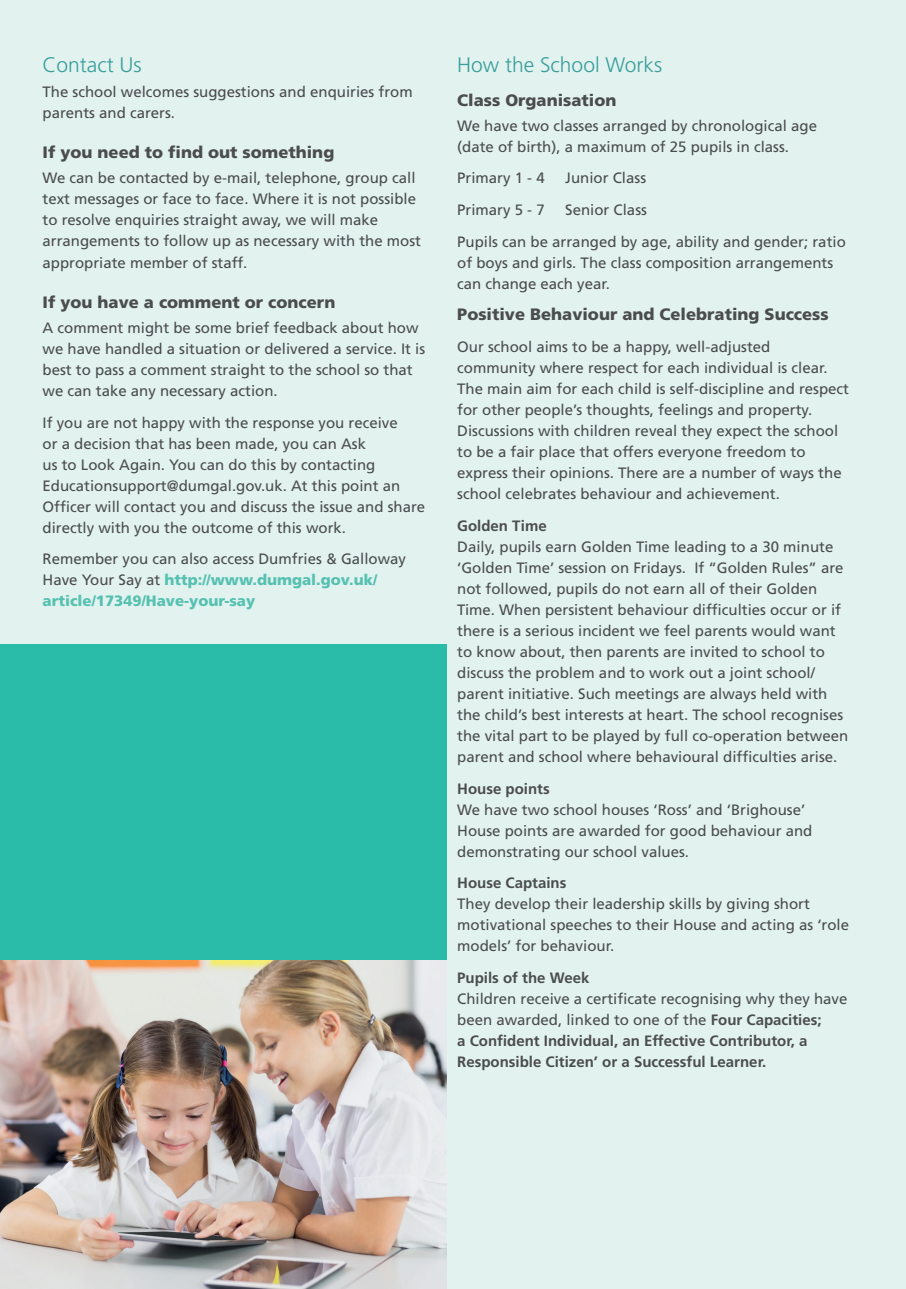
<style>
.page{position:relative;width:906px;height:1289px;background:#fff}
.page>*{position:absolute;margin:0;border:0;box-sizing:border-box;transform-origin:0 0}
.t1{font:300 21px "Frutiger";color:#389e9a}
.t2{font:900 16.5px "Frutiger";color:#4b4c4d}
.t3{font:15px/21px "Frutiger";color:#4b4c4d}
.t4{font:700 15px/21px "Frutiger";color:#4b4c4d}
.s1{font-weight:900;color:#56c1b1}
.s2{font-weight:400}
</style>
<div class="page">
<div style="left:0;top:0;width:906px;height:1288px;background:#e1f2ef"></div>
<img style="left:0;top:960px;width:446px;height:328px">
<div style="left:0;top:644px;width:446px;height:316px;background:#2abca9"></div>
<h1 class="t1" style="left:43px;top:53px;width:101px">Contact Us</h1>
<p class="t3" style="left:43px;top:81px;width:372px">The school welcomes suggestions and enquiries from parents and carers.</p>
<p class="t2" style="left:43px;top:142px;width:293px">If you need to find out something</p>
<p class="t3" style="left:43px;top:168px;width:380px">We can be contacted by e-mail, telephone, group call text messages or face to face. Where it is not possible to resolve enquiries straight away, we will make arrangements to follow up as necessary with the most appropriate member of staff.</p>
<p class="t2" style="left:43px;top:292px;width:294px">If you have a comment or concern</p>
<p class="t3" style="left:43px;top:317px;width:384px">A comment might be some brief feedback about how we have handled a situation or delivered a service. It is best to pass a comment straight to the school so that we can take any necessary action.</p>
<p class="t3" style="left:43px;top:412px;width:384px">If you are not happy with the response you receive<br>or a decision that has been made, you can Ask<br>us to Look Again. You can do this by contacting Educationsupport@dumgal.gov.uk. At this point an Officer will contact you and discuss the issue and share directly with you the outcome of this work.</p>
<p class="t3" style="left:43px;top:548px;width:365px">Remember you can also access Dumfries &amp; Galloway<br>Have Your Say at <span class="s1">http://www.dumgal.gov.uk/ article/17349/Have-your-say</span></p>
<h1 class="t1" style="left:457px;top:53px;width:207px">How the School Works</h1>
<p class="t2" style="left:457px;top:90px;width:161px">Class Organisation</p>
<p class="t3" style="left:457px;top:115px;width:361px">We have two classes arranged by chronological age (date of birth), a maximum of 25 pupils in class.</p>
<p class="t3" style="left:457px;top:168px;width:89px">Primary 1 - 4</p>
<p class="t3" style="left:565px;top:168px;width:82px">Junior Class</p>
<p class="t3" style="left:457px;top:199px;width:89px">Primary 5 - 7</p>
<p class="t3" style="left:457px;top:194px;width:390px;line-height:31.7px;text-indent:108px">Senior Class<br>Pupils can be arranged by age, ability and gender; ratio</p>
<p class="t3" style="left:457px;top:252px;width:377px">of boys and girls. The class composition arrangements can change each year.</p>
<p class="t2" style="left:457px;top:305px;width:373px">Positive Behaviour and Celebrating Success</p>
<p class="t3" style="left:457px;top:336px;width:393px">Our school aims to be a happy, well-adjusted community where respect for each individual is clear.<br>The main aim for each child is self-discipline and respect for other people’s thoughts, feelings and property.<br>Discussions with children reveal they expect the school to be a fair place that offers everyone freedom to express their opinions. There are a number of ways the school celebrates behaviour and achievement.</p>
<p class="t4" style="left:457px;top:515px;width:91px">Golden Time</p>
<p class="t3" style="left:457px;top:536px;width:392px">Daily, pupils earn Golden Time leading to a 30 minute ‘Golden Time’ session on Fridays. If “Golden Rules” are not followed, pupils do not earn all of their Golden Time. When persistent behaviour difficulties occur or if there is a serious incident we feel parents would want to know about, then parents are invited to school to discuss the problem and to work out a joint school/ parent initiative. Such meetings are always held with the child’s best interests at heart. The school recognises the vital part to be played by full co-operation between parent and school where behavioural difficulties arise.</p>
<p class="t4" style="left:457px;top:777px;width:94px">House points</p>
<p class="t3" style="left:457px;top:798px;width:357px">We have two school houses ‘Ross’ and ‘Brighouse’<br>House points are awarded for good behaviour and demonstrating our school values.</p>
<p class="t4" style="left:457px;top:872px;width:111px">House Captains</p>
<p class="t3" style="left:457px;top:893px;width:393px">They develop their leadership skills by giving short motivational speeches to their House and acting as ‘role models’ for behaviour.</p>
<p class="t4" style="left:457px;top:967px;width:134px">Pupils of the Week</p>
<p class="t4" style="left:457px;top:988px;width:392px"><span class="s2">Children receive a certificate recognising why they have been awarded, linked to one of the</span> Four Capacities;<br>a Confident Individual, an Effective Contributor, a Responsible Citizen’ or a Successful Learner.</p>
</div>
